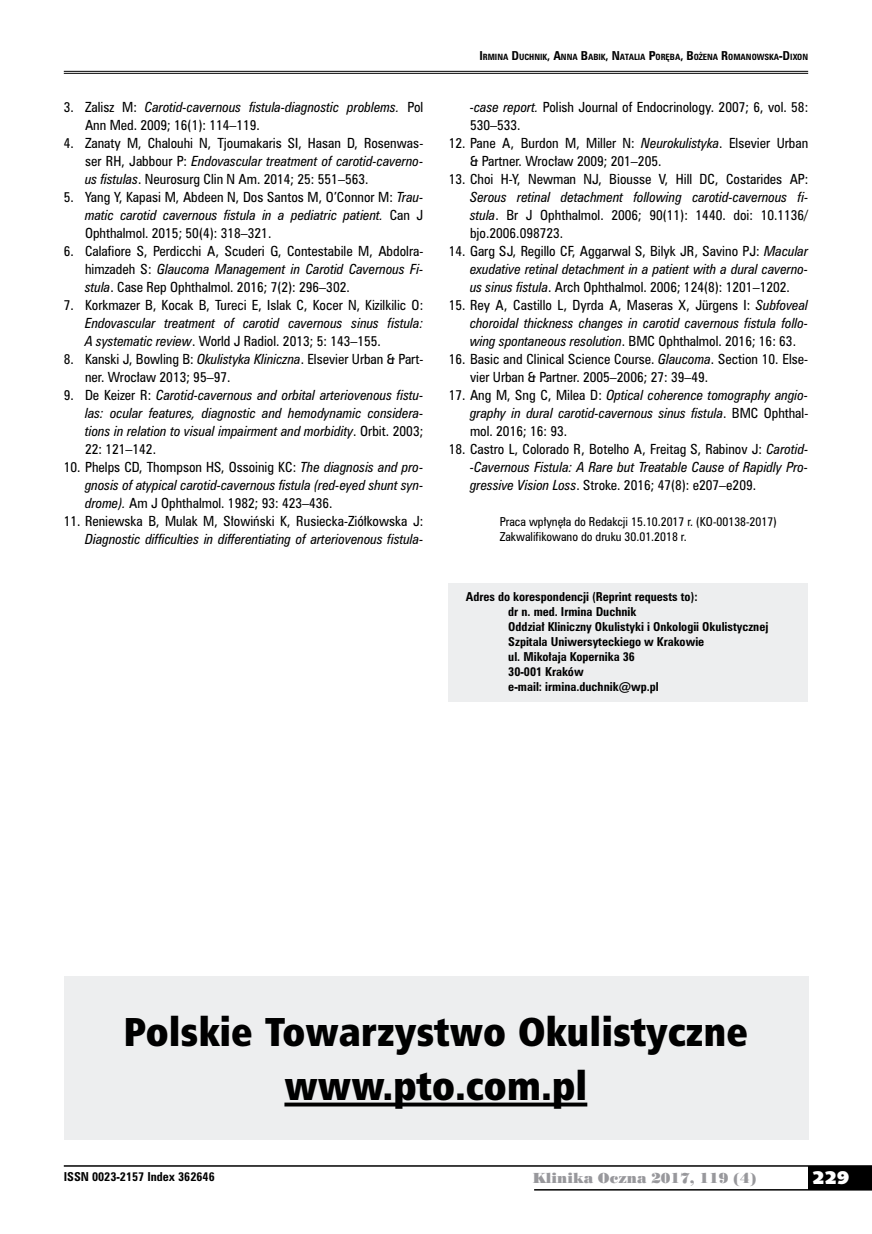
<style>
.page{position:relative;width:872px;height:1234px;background:#fff}
.page>*{position:absolute;margin:0;border:0;box-sizing:border-box;transform-origin:0 0}
.t1{font:39px/54px "Humnst 777 X Blk Cn PL";color:#000;text-align:center}
.t2{font:18px "Humanst 531 U Blk PL";color:#fff}
.t3{font:13.5px "Poster Bodoni PL";color:#98989c}
.t4{font:12.75px/18px "Zurich Cn PL";color:#000;text-align:justify}
.t5{font:italic 12.75px/18px "Zurich Cn PL";color:#000;text-align:justify}
.t6{font:700 11.25px/15px "Zurich Cn PL";color:#000}
.t7{font:11.25px/15px "Zurich Cn PL";color:#000}
.t8{font:700 7.8px "Zurich Cn PL";color:#000}
.s1{font-style:normal}
.s2{font-style:italic}
.s3{font-size:11.25px}
</style>
<div class="page">
<div style="left:808px;top:1165px;width:64px;height:24px;background:#000"></div>
<hr style="left:64px;top:1164px;width:808px;height:2px;background:#000">
<hr style="left:534px;top:1188px;width:338px;height:2px;background:#000">
<hr style="left:64px;top:71px;width:744px;height:1px;background:#000">
<hr style="left:64px;top:73px;width:744px;height:1px;background:#000">
<div style="left:449px;top:583px;width:359px;height:118px;background:#edeeef"></div>
<div style="left:64px;top:976px;width:744px;height:163px;background:#edeeef"></div>
<svg style="left:284px;top:1102px;width:303px;height:4px"></svg>
<p class="t5" style="left:85px;top:97px;width:340px;text-indent:-21px"><span class="s1">3. Zalisz M:</span> Carotid-cavernous fistula-diagnostic problems. <span class="s1">Pol<br>Ann Med. 2009; 16(1): 114–119.</span></p>
<p class="t4" style="left:85px;top:133px;width:340px;text-indent:-21px">4. Zanaty M, Chalouhi N, Tjoumakaris SI, Hasan D, Rosenwas&shy;ser RH, Jabbour P: <span class="s2">Endovascular treatment of carotid-caverno&shy;us fistulas</span>. Neurosurg Clin N Am. 2014; 25: 551–563.</p>
<p class="t4" style="left:85px;top:187px;width:340px;text-indent:-21px">5. Yang Y, Kapasi M, Abdeen N, Dos Santos M, O’Connor M: <span class="s2">Trau&shy;matic carotid cavernous fistula in a pediatric patient.</span> Can J Ophthalmol. 2015; 50(4): 318–321.</p>
<p class="t4" style="left:85px;top:241px;width:340px;text-indent:-21px">6. Calafiore S, Perdicchi A, Scuderi G, Contestabile M, Abdolra&shy;himzadeh S: <span class="s2">Glaucoma Management in Carotid Cavernous Fi&shy;stula</span>. Case Rep Ophthalmol. 2016; 7(2): 296–302.</p>
<p class="t4" style="left:64px;top:295px;width:361px">7. Korkmazer B, Kocak B, Tureci E, Islak C, Kocer N, Kizilkilic O:</p>
<p class="t5" style="left:85px;top:313px;width:340px">Endovascular treatment of carotid cavernous sinus fistula:<br>A systematic review<span class="s1">. World J Radiol. 2013; 5: 143–155.</span></p>
<p class="t4" style="left:85px;top:349px;width:340px;text-indent:-21px">8. Kanski J, Bowling B: <span class="s2">Okulistyka Kliniczna</span>. Elsevier Urban &amp; Part&shy;ner. Wrocław 2013; 95–97.</p>
<p class="t5" style="left:85px;top:385px;width:340px;text-indent:-21px"><span class="s1">9. De Keizer R:</span> Carotid-cavernous and orbital arteriovenous fistu&shy;las: ocular features, diagnostic and hemodynamic considera&shy;tions in relation to visual impairment and morbidity<span class="s1">. Orbit. 2003; 22: 121–142.</span></p>
<p class="t5" style="left:85px;top:458px;width:340px;text-indent:-21px"><span class="s1">10. Phelps CD, Thompson HS, Ossoinig KC:</span> The diagnosis and pro&shy;gnosis of atypical carotid-cavernous fistula (red-eyed shunt syn&shy;drome). <span class="s1">Am J Ophthalmol. 1982; 93: 423–436.</span></p>
<p class="t4" style="left:64px;top:512px;width:361px">11. Reniewska B, Mulak M, Słowiński K, Rusiecka-Ziółkowska J:</p>
<p class="t5" style="left:85px;top:530px;width:340px">Diagnostic difficulties in differentiating of arteriovenous fistula-</p>
<p class="t8" style="left:479px;top:52px;width:330px"><span class="s3">I</span>RMINA <span class="s3">D</span>UCHNIK<span class="s3">, A</span>NNA <span class="s3">B</span>ABI K<span class="s3">, N</span>ATALIA <span class="s3">P</span>ORĘBA<span class="s3">, B</span>OŻENA <span class="s3">R</span>OMANOWSKA<span class="s3">-D</span>IXON</p>
<p class="t4" style="left:470px;top:98px;width:340px"><span class="s2">-case report.</span> Polish Journal of Endocrinology. 2007; 6, vol. 58:<br>530–533.</p>
<p class="t4" style="left:470px;top:134px;width:340px;text-indent:-21px">12. Pane A, Burdon M, Miller N: <span class="s2">Neurokulistyka</span>. Elsevier Urban &amp; Partner. Wrocław 2009; 201–205.</p>
<p class="t4" style="left:449px;top:170px;width:361px">13. Choi H-Y, Newman NJ, Biousse V, Hill DC, Costarides AP:</p>
<p class="t4" style="left:470px;top:188px;width:340px"><span class="s2">Serous retinal detachment following carotid-cavernous fi&shy;stula</span>. Br J Ophthalmol. 2006; 90(11): 1440. doi: 10.1136/ bjo.2006.098723.</p>
<p class="t4" style="left:470px;top:242px;width:340px;text-indent:-21px">14. Garg SJ, Regillo CF, Aggarwal S, Bilyk JR, Savino PJ: <span class="s2">Macular exudative retinal detachment in a patient with a dural caverno&shy;us sinus fistula</span>. Arch Ophthalmol. 2006; 124(8): 1201–1202.</p>
<p class="t5" style="left:470px;top:296px;width:340px;text-indent:-21px"><span class="s1">15. Rey A, Castillo L, Dyrda A, Maseras X, Jürgens I:</span> Subfoveal choroidal thickness changes in carotid cavernous fistula follo&shy;wing spontaneous resolution<span class="s1">. BMC Ophthalmol. 2016; 16: 63.</span></p>
<p class="t4" style="left:470px;top:350px;width:340px;text-indent:-21px">16. Basic and Clinical Science Course. <span class="s2">Glaucoma</span>. Section 10. Else&shy;vier Urban &amp; Partner. 2005–2006; 27: 39–49.</p>
<p class="t5" style="left:470px;top:386px;width:340px;text-indent:-21px"><span class="s1">17. Ang M, Sng C, Milea D:</span> Optical coherence tomography angio&shy;graphy in dural carotid-cavernous sinus fistula<span class="s1">. BMC Ophthal&shy;mol. 2016; 16: 93.</span></p>
<p class="t5" style="left:470px;top:440px;width:340px;text-indent:-21px"><span class="s1">18. Castro L, Colorado R, Botelho A, Freitag S, Rabinov J:</span> Carotid--Cavernous Fistula: A Rare but Treatable Cause of Rapidly Pro&shy;gressive Vision Loss<span class="s1">. Stroke. 2016; 47(8): e207–e209.</span></p>
<p class="t7" style="left:500px;top:514px;width:278px">Praca wpłynęła do Redakcji 15.10.2017 r. (KO-00138-2017)<br>Zakwalifikowano do druku 30.01.2018 r.</p>
<p class="t6" style="left:508px;top:588px;width:261px;text-indent:-43px">Adres do korespondencji (Reprint requests to):<br>dr n. med. Irmina Duchnik<br>Oddział Kliniczny Okulistyki i Onkologii Okulistycznej Szpitala Uniwersyteckiego w Krakowie<br>ul. Mikołaja Kopernika 36<br>30-001 Kraków<br>e-mail: irmina.duchnik@wp.pl</p>
<h1 class="t1" style="left:124px;top:1003px;width:626px">Polskie Towarzystwo Okulistyczne www.pto.com.pl</h1>
<p class="t6" style="left:64px;top:1168px;width:152px">ISSN 0023-2157 Index 362646</p>
<p class="t3" style="left:532px;top:1168px;width:225px">Klinika Oczna 2017, 119 (4)</p>
<h2 class="t2" style="left:812px;top:1165px;width:38px">229</h2>
</div>
